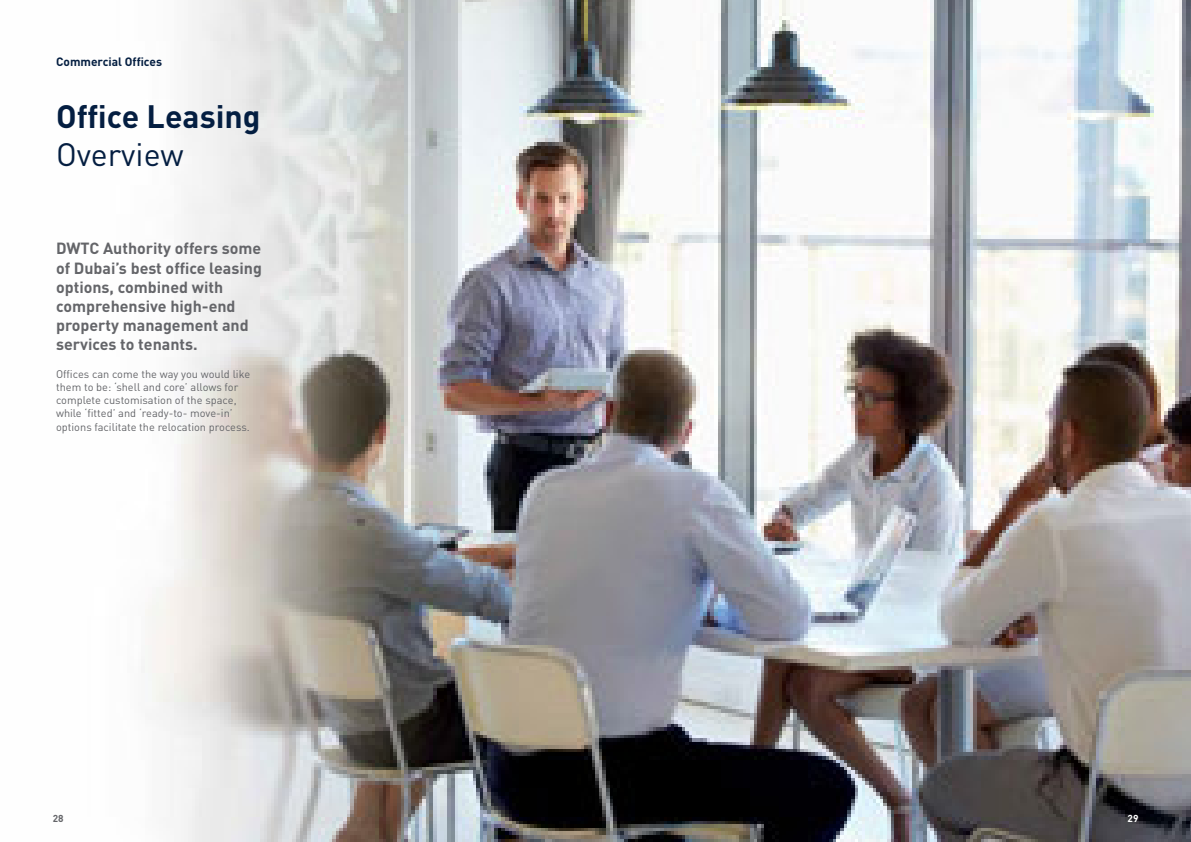
<style>
.page{position:relative;width:1191px;height:842px;background:#fff}
.page>*{position:absolute;margin:0;border:0;box-sizing:border-box;transform-origin:0 0}
.t1{font:700 32px "DIN Pro";color:#041e41}
.t2{font:32px "DIN Pro";color:#041e41}
.t3{font:700 16px/19.2px "DIN Pro";color:#646569}
.t4{font:700 12px "DIN Pro";color:#041e41}
.t5{font:11px/13.2px "DIN Pro";color:#646569}
.t6{font:700 10px "DIN Pro";color:#646569}
.t7{font:700 10px "DIN Pro";color:#fff}
</style>
<div class="page">
<img style="left:141px;top:0;width:1050px;height:842px">
<p class="t4" style="left:56px;top:53px;width:107px">Commercial Offices</p>
<h1 class="t1" style="left:56px;top:94px;width:206px">Office Leasing</h1>
<h1 class="t2" style="left:56px;top:133px;width:129px">Overview</h1>
<h2 class="t3" style="left:56px;top:238px;width:207px">DWTC Authority offers some of Dubai’s best office leasing options, combined with comprehensive high-end property management and services to tenants.</h2>
<p class="t5" style="left:56px;top:367px;width:196px">Offices can come the way you would like them to be: ‘shell and core’ allows for complete customisation of the space, while ‘fitted’ and ‘ready-to- move-in’ options facilitate the relocation process.</p>
<p class="t6" style="left:53px;top:811px;width:12px">28</p>
<p class="t7" style="left:1127px;top:811px;width:12px">29</p>
</div>
